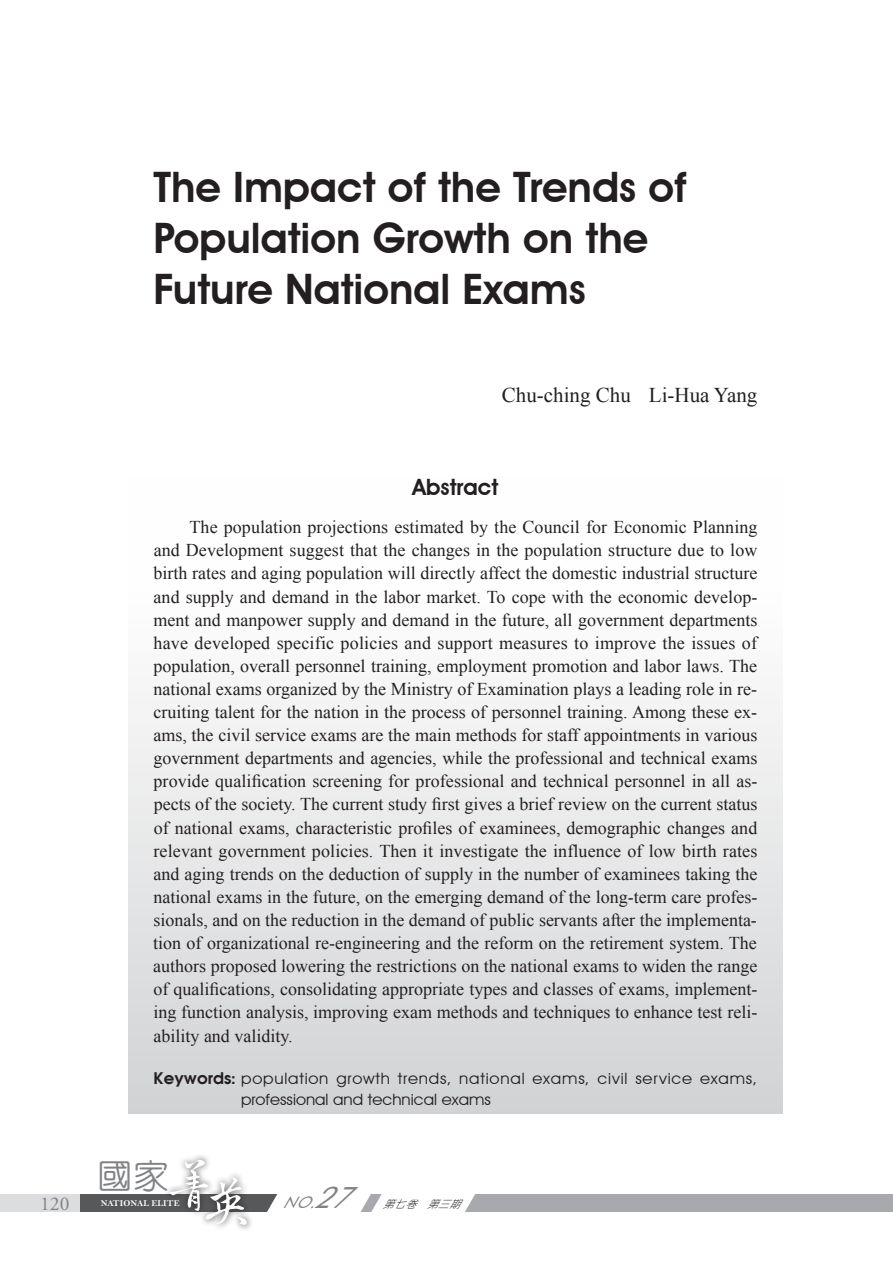
<style>
.page{position:relative;width:893px;height:1263px;background:#fff}
.page>*{position:absolute;margin:0;border:0;box-sizing:border-box;transform-origin:0 0}
.t1{font:600 42px/51px "Avant Garde IT Cby BT";color:#231f20}
.t2{font:500 34.2px "AR Yuan B5";color:#808285;scale:1.05 1}
.t3{font:600 22.5px "Avant Garde IT Cby BT";color:#231f20}
.t4{font:21px "Times New Roman";color:#231f20}
.t5{font:19.5px "Adobe Garamond Pro";color:#808285}
.t6{font:18px/23.1px "Times New Roman";color:#231f20;text-align:justify}
.t7{font:italic 15.9px "Futura BT";color:#808285}
.t8{font:15.6px/21px "Avant Garde IT Cby BT";letter-spacing:.05em;color:#231f20;scale:1.05 1}
.t9{font:italic 300 10.5px "AR Hei B5";color:#231f20}
.t10{font:9px "Bell MT Bold";letter-spacing:.01em;color:#fff}
.s1{font-family:"Avian";font-weight:700}
.s2{font-size:29.7px}
</style>
<div class="page">
<div style="left:128px;top:476px;width:655px;height:638px;background:linear-gradient(to bottom,#fff,#d3d4d5)"></div>
<div style="left:80px;top:1194px;width:213px;height:17px;background:#57585a"></div>
<div style="left:345px;top:1194px;width:548px;height:17px;background:#a8a9ad"></div>
<div style="left:0;top:1194px;width:80px;height:17px;background:#dcdddf"></div>
<div style="left:162px;top:1152px;width:90px;height:79px;background:#231f20;opacity:.8"></div>
<svg style="left:169px;top:1159px;width:324px;height:72px"></svg>
<h1 class="t1" style="left:154px;top:161px;width:534px">The Impact of the Trends of<br>Population Growth on the<br>Future National Exams</h1>
<p class="t5" style="left:40px;top:1192px;width:31px">120</p>
<p class="t4" style="left:502px;top:381px;width:257px">Chu-ching Chu Li-Hua Yang</p>
<p class="t3" style="left:412px;top:473px;width:87px">Abstract</p>
<p class="t6" style="left:153px;top:515px;width:606px;text-indent:36px">The population projections estimated by the Council for Economic Planning and Development suggest that the changes in the population structure due to low birth rates and aging population will directly affect the domestic industrial structure and supply and demand in the labor market. To cope with the economic develop&shy;ment and manpower supply and demand in the future, all government departments have developed specific policies and support measures to improve the issues of population, overall personnel training, employment promotion and labor laws. The national exams organized by the Ministry of Examination plays a leading role in re&shy;cruiting talent for the nation in the process of personnel training. Among these ex&shy;ams, the civil service exams are the main methods for staff appointments in various government departments and agencies, while the professional and technical exams provide qualification screening for professional and technical personnel in all as&shy;pects of the society. The current study first gives a brief review on the current status of national exams, characteristic profiles of examinees, demographic changes and relevant government policies. Then it investigate the influence of low birth rates and aging trends on the deduction of supply in the number of examinees taking the national exams in the future, on the emerging demand of the long-term care profes&shy;sionals, and on the reduction in the demand of public servants after the implementa&shy;tion of organizational re-engineering and the reform on the retirement system. The authors proposed lowering the restrictions on the national exams to widen the range of qualifications, consolidating appropriate types and classes of exams, implement&shy;ing function analysis, improving exam methods and techniques to enhance test reli&shy;ability and validity.</p>
<p class="t8" style="left:241px;top:1067px;width:493px;text-indent:-88px"><span class="s1">Keywords:</span> population growth trends, national exams, civil service exams, professional and technical exams</p>
<h2 class="t2" style="left:97px;top:1158px;width:70px">國家</h2>
<p class="t10" style="left:101px;top:1197px;width:80px">NATIONAL ELITE</p>
<p class="t7" style="left:282px;top:1192px;width:88px">NO.<span class="s2">27</span></p>
<p class="t9" style="left:383px;top:1199px;width:84px">第七卷　第三期</p>
</div>
